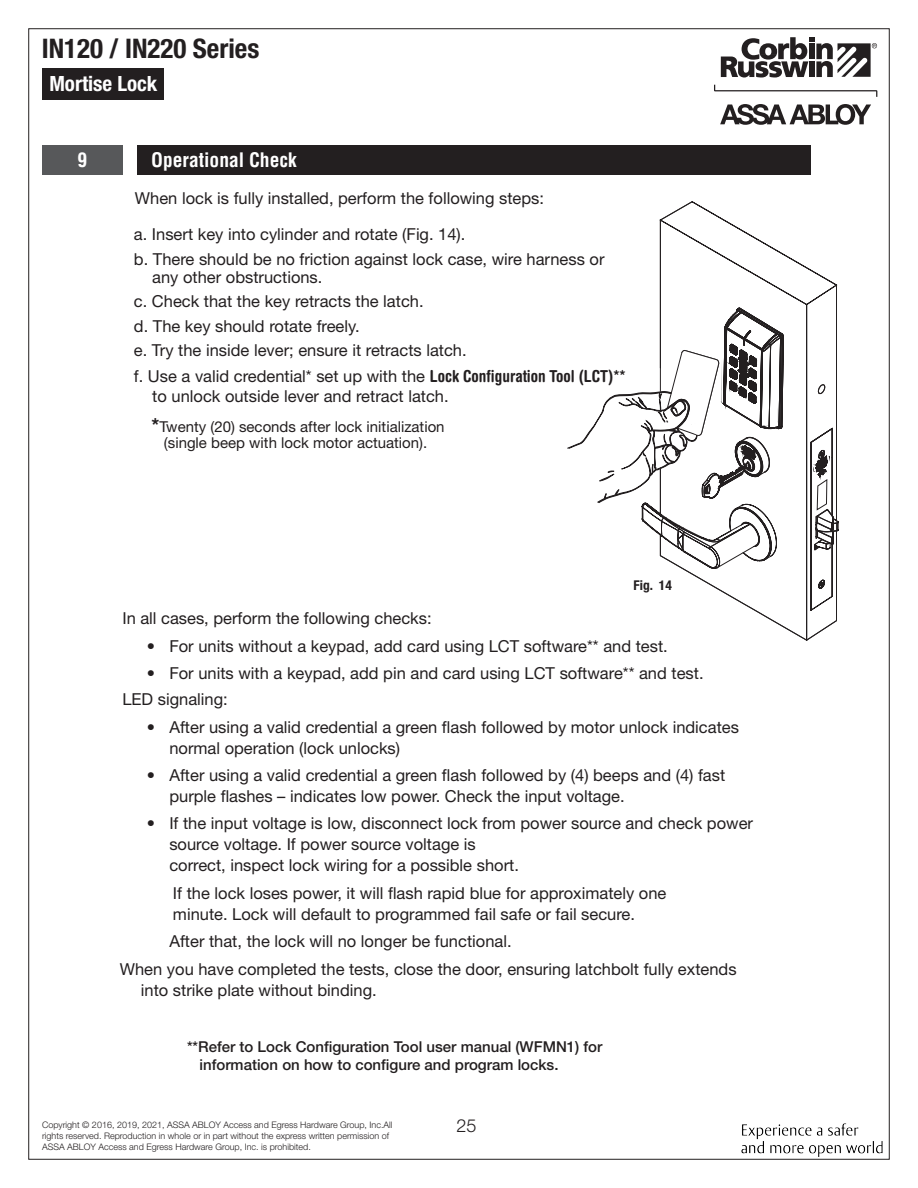
<style>
.page{position:relative;width:918px;height:1188px;background:#fff}
.page>*{position:absolute;margin:0;border:0;box-sizing:border-box;transform-origin:0 0}
.t1{font:700 condensed 27px "Helvetica Neue";color:#231f20}
.t2{font:700 condensed 21px "Helvetica Neue";color:#fff}
.SECTION_NAME_START{font:700 condensed 19.5px "Helvetica";color:#fff}
.Section_Number{font:700 condensed 19.5px "Helvetica";color:#fff}
.t3{font:300 18px "Helvetica Neue";color:#231f20}
.Body_Text_Indent_I1{font:16.5px/21px "Helvetica Neue";color:#231f20}
.Body_Text_I0_11_13{font:16.5px/18px "Helvetica Neue";color:#231f20}
.Number_Follow{font:16.5px/21px "Helvetica Neue";color:#231f20}
.Indent_Text_I2_10_11{font:16.5px "Helvetica Neue";color:#231f20}
.Body_Text_I1_10_11{font:16.5px "Helvetica Neue";color:#231f20}
.Body_Text_I1_11_13{font:16.5px "Helvetica Neue";color:#231f20}
.Body_Text_I0_10_11{font:500 15px/18px "Helvetica Neue";color:#231f20}
.Body_Text_I0_10_11-2{font:15px/16.5px "Helvetica Neue";color:#231f20;text-align:center}
.Figures{font:700 condensed 13.5px "Helvetica Neue";color:#231f20}
.t4{font:300 9px/10.8px "Helvetica Neue";color:#231f20}
.s1{font-family:"Helvetica Rounded";font-weight:700;font-stretch:condensed}
.s2{font-family:"Helvetica Neue LT Std";font-weight:700;font-size:19.5px}
</style>
<div class="page">
<svg style="left:714px;top:85px;width:163px;height:12px"></svg>
<svg style="left:720px;top:104px;width:151px;height:21px"></svg>
<svg style="left:721px;top:37px;width:156px;height:41px"></svg>
<div style="left:43px;top:68px;width:121px;height:31px;background:#231f20"></div>
<img style="left:742px;top:1123px;width:140px;height:33px">
<svg style="left:659px;top:201px;width:179px;height:104px"></svg>
<svg style="left:567px;top:305px;width:272px;height:336px"></svg>
<hr style="left:660px;top:220px;width:1px;height:171px;background:#231f20">
<div style="left:42px;top:145px;width:81px;height:29px;background:#57585a"></div>
<div style="left:138px;top:145px;width:673px;height:29px;background:#231f20"></div>
<h1 class="t1" style="left:42px;top:32px;width:219px">IN120 / IN220 Series</h1>
<p class="t2" style="left:49px;top:71px;width:109px">Mortise Lock</p>
<p class="Section_Number" style="left:77px;top:148px;width:11px">9</p>
<p class="SECTION_NAME_START" style="left:151px;top:148px;width:147px">Operational Check</p>
<p class="Body_Text_I0_11_13" style="left:135px;top:189px;width:411px">When lock is fully installed, perform the following steps:</p>
<p class="Body_Text_I0_11_13" style="left:134px;top:225px;width:333px">a. Insert key into cylinder and rotate (Fig. 14).</p>
<p class="Body_Text_I0_11_13" style="left:152px;top:250px;width:454px;text-indent:-18px">b. There should be no friction against lock case, wire harness or any other obstructions.</p>
<p class="Body_Text_I0_11_13" style="left:134px;top:292px;width:291px">c. Check that the key retracts the latch.</p>
<p class="Body_Text_I0_11_13" style="left:134px;top:317px;width:227px">d. The key should rotate freely.</p>
<p class="Body_Text_I0_11_13" style="left:134px;top:341px;width:334px">e. Try the inside lever; ensure it retracts latch.</p>
<p class="Body_Text_I0_11_13" style="left:152px;top:367px;width:475px;line-height:19.5px;text-indent:-18px">f. Use a valid credential* set up with the <span class="s1">Lock Configuration Tool (LCT)** </span>to unlock outside lever and retract latch.</p>
<p class="Body_Text_I0_10_11-2" style="left:151px;top:418px;width:295px"><span class="s2">*</span>Twenty (20) seconds after lock initialization (single beep with lock motor actuation).</p>
<p class="Figures" style="left:634px;top:577px;width:40px">Fig. 14</p>
<p class="Body_Text_I1_10_11" style="left:122px;top:608px;width:311px">In all cases, perform the following checks:</p>
<p class="Body_Text_Indent_I1" style="left:147px;top:635px;width:522px">• For units without a keypad, add card using LCT software** and test.</p>
<p class="Body_Text_Indent_I1" style="left:147px;top:662px;width:558px">• For units with a keypad, add pin and card using LCT software** and test.</p>
<p class="Body_Text_I1_11_13" style="left:122px;top:689px;width:107px">LED signaling:</p>
<p class="Body_Text_Indent_I1" style="left:169px;top:716px;width:571px;text-indent:-22px">• After using a valid credential a green flash followed by motor unlock indicates normal operation (lock unlocks)</p>
<p class="Body_Text_Indent_I1" style="left:169px;top:764px;width:557px;text-indent:-22px">• After using a valid credential a green flash followed by (4) beeps and (4) fast purple flashes – indicates low power. Check the input voltage.</p>
<p class="Body_Text_Indent_I1" style="left:169px;top:813px;width:585px;text-indent:-22px">• If the input voltage is low, disconnect lock from power source and check power source voltage. If power source voltage is<br>correct, inspect lock wiring for a possible short.</p>
<p class="Body_Text_Indent_I1" style="left:173px;top:882px;width:495px">If the lock loses power, it will flash rapid blue for approximately one minute. Lock will default to programmed fail safe or fail secure.</p>
<p class="Indent_Text_I2_10_11" style="left:169px;top:932px;width:344px">After that, the lock will no longer be functional.</p>
<p class="Number_Follow" style="left:141px;top:958px;width:597px;text-indent:-21px">When you have completed the tests, close the door, ensuring latchbolt fully extends into strike plate without binding.</p>
<p class="Body_Text_I0_10_11" style="left:200px;top:1038px;width:404px;text-indent:-13px">**Refer to Lock Configuration Tool user manual (WFMN1) for information on how to configure and program locks.</p>
<p class="t4" style="left:42px;top:1119px;width:352px">Copyright © 2016, 2019, 2021, ASSA ABLOY Access and Egress Hardware Group, Inc.All rights reserved. Reproduction in whole or in part without the express written permission of<br>ASSA ABLOY Access and Egress Hardware Group, Inc. is prohibited.</p>
<p class="t3" style="left:456px;top:1114px;width:22px">25</p>
</div>
